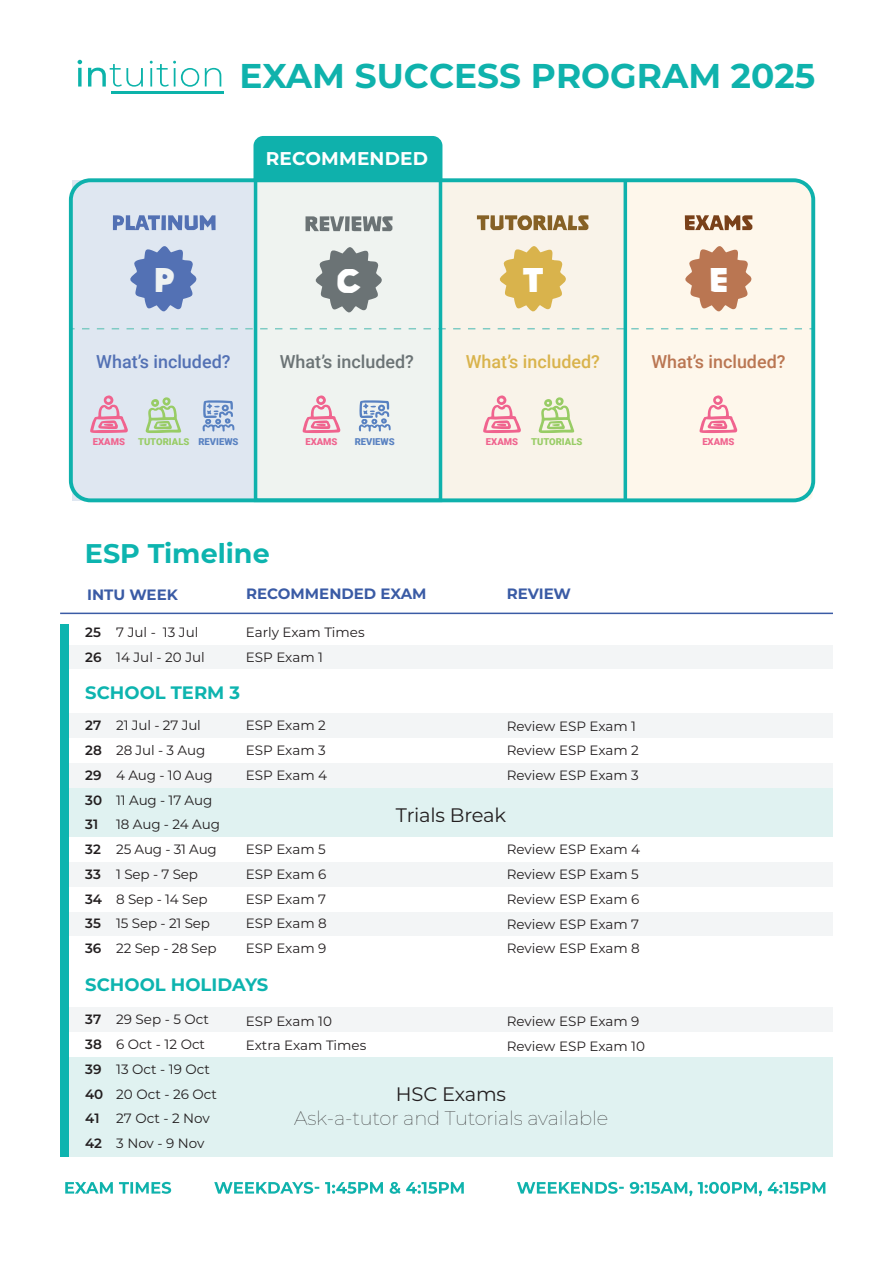
<style>
.page{position:relative;width:893px;height:1263px;background:#fff}
.page>*{position:absolute;margin:0;border:0;box-sizing:border-box;transform-origin:0 0}
.t1{font:500 38.85px "Poleno";color:#fff}
.t2{font:500 38.85px "Poleno";color:#eef2f2}
.t3{font:700 34.35px "Montserrat";color:#0fb2ac}
.t4{font:700 27px "Montserrat";color:#0db4af}
.t5{font:100 19.5px "Montserrat";letter-spacing:-.01em;color:#231f20}
.t6{font:19.5px "Montserrat";letter-spacing:-.01em;color:#231f20}
.t7{font:700 18.45px "Montserrat";letter-spacing:.01em;color:#fff}
.t8{font:700 18px "Montserrat";color:#0db4af}
.t9{font:500 18px "Roboto";color:#5371b4}
.t10{font:500 18px "Roboto";color:#6b7375}
.t11{font:500 18px "Roboto";color:#d9b34c}
.t12{font:500 18px "Roboto";color:#ba7652}
.t13{font:700 15px "Montserrat";color:#3a5ba5}
.t14{font:13.5px/24.8px "Montserrat";color:#231f20}
.t15{font:600 13.5px/24.8px "Montserrat";color:#231f20}
.t16{font:900 9.45px "Roboto";color:#98cc65}
.t17{font:900 9.45px "Roboto";color:#f0638e}
.t18{font:900 9.45px "Roboto";color:#5881c1}
.s1{color:#5881c1}
</style>
<div class="page">
<div style="left:627px;top:183px;width:185px;height:317px;background:#fef7eb"></div>
<div style="left:72px;top:180px;width:185px;height:320px;background:#dfe7f1"></div>
<div style="left:256px;top:182px;width:185px;height:318px;background:#eff3f0"></div>
<svg style="left:685px;top:215px;width:67px;height:15px"></svg>
<svg style="left:684px;top:245px;width:68px;height:67px;background:#d2a388"></svg>
<svg style="left:202px;top:400px;width:32px;height:32px"></svg>
<svg style="left:145px;top:397px;width:36px;height:36px"></svg>
<svg style="left:90px;top:395px;width:38px;height:38px"></svg>
<svg style="left:359px;top:400px;width:32px;height:32px"></svg>
<svg style="left:303px;top:395px;width:37px;height:38px"></svg>
<svg style="left:113px;top:215px;width:103px;height:15px"></svg>
<svg style="left:130px;top:246px;width:67px;height:66px"></svg>
<div style="left:440px;top:180px;width:185px;height:320px;background:#f9f3e9"></div>
<svg style="left:477px;top:215px;width:111px;height:15px"></svg>
<svg style="left:499px;top:246px;width:67px;height:66px"></svg>
<svg style="left:306px;top:216px;width:87px;height:15px"></svg>
<svg style="left:315px;top:247px;width:67px;height:66px"></svg>
<div style="left:253px;top:136px;width:189px;height:42px;background:#0fb1ac"></div>
<svg style="left:82px;top:328px;width:728px;height:1px"></svg>
<div style="left:69px;top:178px;width:746px;height:324px;border:4px solid #0fb1ac;border-radius:20px"></div>
<div style="left:254px;top:178px;width:188px;height:324px;border:4px solid #0fb1ac"></div>
<hr style="left:624px;top:180px;width:3px;height:320px;background:#0fb1ac">
<svg style="left:538px;top:397px;width:36px;height:36px"></svg>
<svg style="left:483px;top:395px;width:38px;height:38px"></svg>
<svg style="left:699px;top:395px;width:38px;height:38px"></svg>
<svg style="left:78px;top:68px;width:4px;height:19px"></svg>
<svg style="left:78px;top:60px;width:4px;height:4px"></svg>
<svg style="left:88px;top:64px;width:55px;height:23px"></svg>
<svg style="left:150px;top:61px;width:49px;height:26px"></svg>
<svg style="left:205px;top:68px;width:16px;height:19px"></svg>
<hr style="left:111px;top:91px;width:112px;height:3px;background:#0cb3aa">
<svg style="left:65px;top:1182px;width:760px;height:14px"></svg>
<div style="left:69px;top:788px;width:764px;height:48px;background:#e0f2f1"></div>
<div style="left:69px;top:1058px;width:764px;height:99px;background:#e0f2f1"></div>
<hr style="left:60px;top:613px;width:773px;height:1px;background:#3a5ba5">
<div style="left:70px;top:713px;width:763px;height:25px;background:#f3f5f6"></div>
<div style="left:70px;top:1007px;width:763px;height:25px;background:#f3f5f6"></div>
<div style="left:70px;top:645px;width:763px;height:23px;background:#f3f5f6"></div>
<div style="left:70px;top:912px;width:763px;height:24px;background:#f3f5f6"></div>
<div style="left:70px;top:763px;width:763px;height:24px;background:#f3f5f6"></div>
<div style="left:70px;top:862px;width:763px;height:25px;background:#f3f5f6"></div>
<div style="left:60px;top:624px;width:8px;height:533px;background:#0db4af"></div>
<h2 class="t3" style="left:240px;top:51px;width:577px">EXAM SUCCESS PROGRAM 2025</h2>
<h3 class="t7" style="left:266px;top:145px;width:164px">RECOMMENDED</h3>
<h1 class="t2" style="left:154px;top:259px;width:22px">P</h1>
<h1 class="t1" style="left:337px;top:260px;width:25px">C</h1>
<h1 class="t1" style="left:523px;top:259px;width:22px">T</h1>
<h1 class="t1" style="left:709px;top:259px;width:21px">E</h1>
<h3 class="t9" style="left:96px;top:349px;width:136px">What’s included?</h3>
<h3 class="t10" style="left:280px;top:349px;width:136px">What’s included?</h3>
<h3 class="t11" style="left:466px;top:349px;width:136px">What’s included?</h3>
<h3 class="t12" style="left:651px;top:349px;width:136px">What’s included?</h3>
<p class="t17" style="left:93px;top:435px;width:34px">EXAMS</p>
<p class="t16" style="left:138px;top:435px;width:102px">TUTORIALS <span class="s1">REVIEWS</span></p>
<p class="t17" style="left:305px;top:435px;width:34px">EXAMS</p>
<p class="t18" style="left:355px;top:435px;width:42px">REVIEWS</p>
<h3 class="t4" style="left:85px;top:534px;width:186px">ESP Timeline</h3>
<p class="t17" style="left:486px;top:435px;width:34px">EXAMS</p>
<p class="t16" style="left:531px;top:435px;width:53px">TUTORIALS</p>
<p class="t17" style="left:702px;top:435px;width:34px">EXAMS</p>
<p class="t13" style="left:87px;top:584px;width:92px">INTU WEEK</p>
<p class="t13" style="left:246px;top:583px;width:182px">RECOMMENDED EXAM</p>
<p class="t13" style="left:507px;top:583px;width:66px">REVIEW</p>
<p class="t15" style="left:85px;top:619px;width:18px">25<br>26</p>
<p class="t14" style="left:116px;top:619px;width:90px">7 Jul - 13 Jul<br>14 Jul - 20 Jul</p>
<p class="t14" style="left:246px;top:619px;width:120px">Early Exam Times<br>ESP Exam 1</p>
<h3 class="t8" style="left:85px;top:680px;width:156px">SCHOOL TERM 3</h3>
<p class="t15" style="left:85px;top:713px;width:18px">27<br>28<br>29<br>30<br>31<br>32<br>33<br>34<br>35<br>36</p>
<p class="t14" style="left:116px;top:713px;width:105px">21 Jul - 27 Jul<br>28 Jul - 3 Aug<br>4 Aug - 10 Aug<br>11 Aug - 17 Aug<br>18 Aug - 24 Aug<br>25 Aug - 31 Aug<br>1 Sep - 7 Sep<br>8 Sep - 14 Sep<br>15 Sep - 21 Sep<br>22 Sep - 28 Sep</p>
<p class="t14" style="left:246px;top:713px;width:83px;text-align:justify">ESP Exam 2<br>ESP Exam 3<br>ESP Exam 4</p>
<p class="t14" style="left:246px;top:836px;width:82px;text-align:justify">ESP Exam 5<br>ESP Exam 6<br>ESP Exam 7<br>ESP Exam 8<br>ESP Exam 9</p>
<h3 class="t8" style="left:85px;top:971px;width:185px">SCHOOL HOLIDAYS</h3>
<p class="t14" style="left:507px;top:713px;width:134px">Review ESP Exam 1<br>Review ESP Exam 2<br>Review ESP Exam 3</p>
<h3 class="t6" style="left:396px;top:801px;width:112px">Trials Break</h3>
<p class="t14" style="left:507px;top:837px;width:135px;text-align:justify">Review ESP Exam 4<br>Review ESP Exam 5<br>Review ESP Exam 6<br>Review ESP Exam 7<br>Review ESP Exam 8</p>
<p class="t15" style="left:85px;top:1006px;width:19px">37<br>38<br>39<br>40<br>41<br>42</p>
<p class="t14" style="left:116px;top:1007px;width:102px">29 Sep - 5 Oct<br>6 Oct - 12 Oct<br>13 Oct - 19 Oct<br>20 Oct - 26 Oct<br>27 Oct - 2 Nov<br>3 Nov - 9 Nov</p>
<p class="t14" style="left:246px;top:1008px;width:122px">ESP Exam 10<br>Extra Exam Times</p>
<p class="t14" style="left:507px;top:1008px;width:140px">Review ESP Exam 9<br>Review ESP Exam 10</p>
<h3 class="t6" style="left:396px;top:1080px;width:112px">HSC Exams</h3>
<h3 class="t5" style="left:294px;top:1105px;width:315px">Ask-a-tutor and Tutorials available</h3>
</div>
